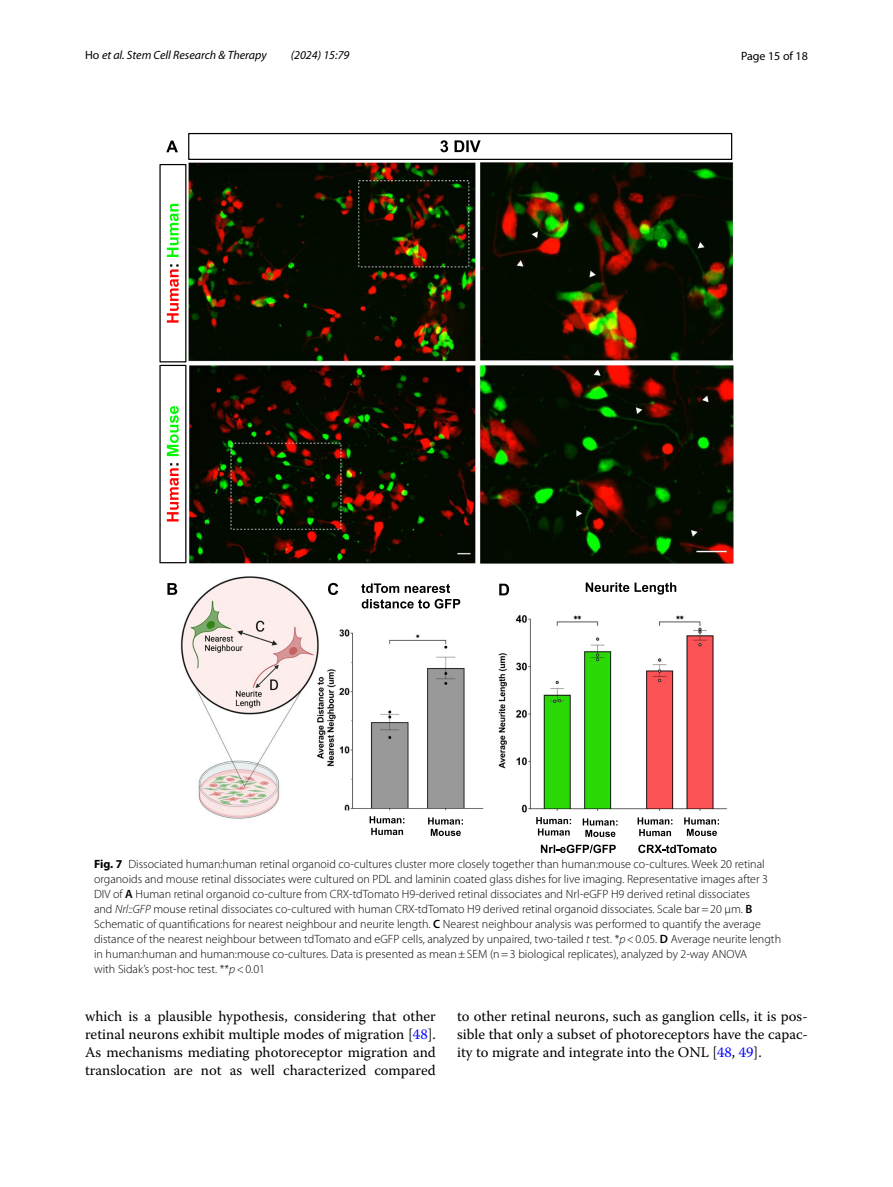
<style>
.page{position:relative;width:893px;height:1187px;background:#fff}
.page>*{position:absolute;margin:0;border:0;box-sizing:border-box;transform-origin:0 0}
.t1{font:14.7px/18px "Warnock Pro";color:#000;text-align:justify}
.t2{font:300 12px/15px "Myriad Pro";color:#000}
.t3{font:italic 12px "Myriad Pro";color:#000}
.t4{font:12px "Myriad Pro";color:#000}
.s1{font-style:normal}
.s2{font-weight:700}
.s3{font-weight:600}
.s4{font-style:italic}
.s5{color:#00f}
</style>
<div class="page">
<img style="left:178px;top:163px;width:555px;height:657px">
<svg style="left:166px;top:141px;width:12px;height:11px"></svg>
<div style="left:159px;top:164px;width:27px;height:198px;border:1px solid #000"></div>
<svg style="left:167px;top:264px;width:12px;height:58px"></svg>
<svg style="left:167px;top:204px;width:12px;height:53px"></svg>
<svg style="left:159px;top:365px;width:27px;height:198px"></svg>
<div style="left:188px;top:133px;width:544px;height:27px;border:1px solid #000"></div>
<svg style="left:440px;top:140px;width:41px;height:12px"></svg>
<svg style="left:167px;top:583px;width:10px;height:11px"></svg>
<svg style="left:328px;top:583px;width:10px;height:12px"></svg>
<svg style="left:361px;top:583px;width:99px;height:25px"></svg>
<svg style="left:586px;top:582px;width:90px;height:12px"></svg>
<svg style="left:499px;top:583px;width:10px;height:12px"></svg>
<svg style="left:370px;top:816px;width:34px;height:19px"></svg>
<svg style="left:428px;top:817px;width:35px;height:19px"></svg>
<svg style="left:583px;top:818px;width:35px;height:19px"></svg>
<svg style="left:684px;top:817px;width:35px;height:19px"></svg>
<svg style="left:536px;top:817px;width:35px;height:18px"></svg>
<svg style="left:638px;top:817px;width:34px;height:19px"></svg>
<svg style="left:541px;top:844px;width:75px;height:9px"></svg>
<svg style="left:638px;top:844px;width:78px;height:9px"></svg>
<p class="t3" style="left:85px;top:48px;width:183px"><span class="s1">Ho</span> et al. Stem Cell Research &amp; Therapy</p>
<p class="t3" style="left:291px;top:48px;width:60px">(2024) 15:79</p>
<p class="t4" style="left:741px;top:48px;width:68px">Page 15 of 18</p>
<p class="t2" style="left:94px;top:856px;width:688px"><span class="s2">Fig. 7</span> Dissociated human:human retinal organoid co-cultures cluster more closely together than human:mouse co-cultures. Week 20 retinal organoids and mouse retinal dissociates were cultured on PDL and laminin coated glass dishes for live imaging. Representative images after 3<br>DIV of <span class="s3">A</span> Human retinal organoid co-culture from CRX-tdTomato H9-derived retinal dissociates and Nrl-eGFP H9 derived retinal dissociates<br>and <span class="s4">Nrl::GFP</span> mouse retinal dissociates co-cultured with human CRX-tdTomato H9 derived retinal organoid dissociates. Scale bar=20 μm. <span class="s3">B </span>Schematic of quantifications for nearest neighbour and neurite length. <span class="s3">C</span> Nearest neighbour analysis was performed to quantify the average distance of the nearest neighbour between tdTomato and eGFP cells, analyzed by unpaired, two-tailed <span class="s4">t</span> test. *<span class="s4">p</span>&lt;0.05. <span class="s3">D</span> Average neurite length in human:human and human:mouse co-cultures. Data is presented as mean±SEM (n=3 biological replicates), analyzed by 2-way ANOVA<br>with Sidak’s post-hoc test. **<span class="s4">p</span>&lt;0.01</p>
<p class="t1" style="left:85px;top:1007px;width:352px">which is a plausible hypothesis, considering that other retinal neurons exhibit multiple modes of migration [<span class="s5">48</span>].<br>As mechanisms mediating photoreceptor migration and translocation are not as well characterized compared</p>
<p class="t1" style="left:457px;top:1007px;width:352px">to other retinal neurons, such as ganglion cells, it is pos&shy;sible that only a subset of photoreceptors have the capac&shy;ity to migrate and integrate into the ONL [<span class="s5">48</span>, <span class="s5">49</span>].</p>
</div>
